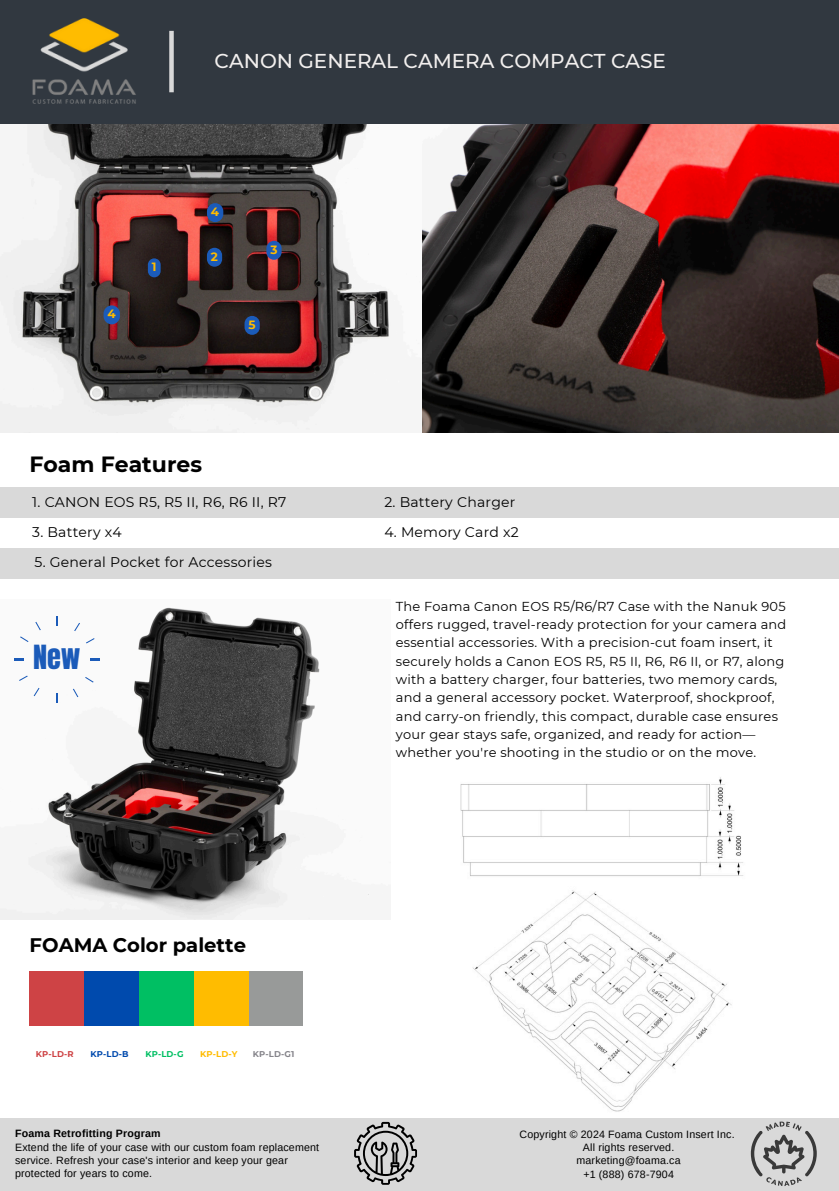
<style>
.page{position:relative;width:839px;height:1191px;background:#fff}
.page>*{position:absolute;margin:0;border:0;box-sizing:border-box;transform-origin:0 0}
.t1{font:28.4px "Anton";color:#1b5bb9}
.t2{font:700 22px "Montserrat";color:#000}
.t3{font:500 20px "Montserrat";color:#f2efee}
.t4{font:700 19.6px "Montserrat";color:#000}
.t5{font:14px "Montserrat";letter-spacing:.015em;color:#000}
.t6{font:13px/18.4px "Montserrat";letter-spacing:.015em;color:#000}
.t7{font:700 12px "Montserrat";color:#ffbc00}
.t8{font:10.6px/13.2px "Arimo";letter-spacing:.015em;color:#000;text-align:center}
.t9{font:700 8.4px "Montserrat";color:#86858b}
.t10{font:700 8.4px "Montserrat";color:#ce4345}
.t11{font:700 8.4px "Montserrat";color:#004aad}
.t12{font:700 8.4px "Montserrat";color:#00bf63}
.t13{font:700 8.4px "Montserrat";color:#ffbc00}
.s1{font-weight:700}
</style>
<div class="page">
<div style="left:248px;top:971px;width:54px;height:55px;background:#989a99"></div>
<div style="left:194px;top:971px;width:54px;height:55px;background:#ffbc00"></div>
<div style="left:139px;top:971px;width:55px;height:55px;background:#00bf63"></div>
<div style="left:84px;top:971px;width:55px;height:55px;background:#004aad"></div>
<div style="left:29px;top:971px;width:55px;height:55px;background:#ce4345"></div>
<img style="left:0;top:123px;width:838px;height:309px">
<div style="left:0;top:0;width:838px;height:123px;background:#313840"></div>
<img style="left:32px;top:18px;width:104px;height:86px">
<div style="left:169px;top:31px;width:5px;height:61px;background:#d9d9d9"></div>
<div style="left:0;top:487px;width:838px;height:31px;background:#d9d9d9"></div>
<div style="left:0;top:1118px;width:838px;height:73px;background:#d9d9d9"></div>
<svg style="left:750px;top:1122px;width:66px;height:64px"></svg>
<svg style="left:354px;top:1122px;width:63px;height:63px"></svg>
<img style="left:0;top:607px;width:369px;height:313px">
<svg style="left:34px;top:688px;width:6px;height:8px"></svg>
<svg style="left:74px;top:623px;width:6px;height:8px"></svg>
<svg style="left:20px;top:636px;width:9px;height:6px"></svg>
<svg style="left:85px;top:677px;width:9px;height:6px"></svg>
<svg style="left:19px;top:675px;width:9px;height:6px"></svg>
<svg style="left:86px;top:638px;width:9px;height:6px"></svg>
<svg style="left:35px;top:622px;width:6px;height:9px"></svg>
<svg style="left:73px;top:688px;width:5px;height:9px"></svg>
<img style="left:473px;top:890px;width:259px;height:222px">
<img style="left:460px;top:777px;width:283px;height:99px">
<svg style="left:148px;top:258px;width:13px;height:19px"></svg>
<div style="left:266px;top:241px;width:15px;height:19px;background:#1b5bb9;border-radius:8px"></div>
<div style="left:104px;top:305px;width:16px;height:19px;background:#1b5bb9;border-radius:8px"></div>
<svg style="left:207px;top:248px;width:15px;height:19px"></svg>
<div style="left:207px;top:203px;width:16px;height:19px;background:#1b5bb9;border-radius:8px"></div>
<div style="left:244px;top:316px;width:16px;height:19px;background:#1b5bb9;border-radius:8px"></div>
<div style="left:0;top:548px;width:838px;height:31px;background:#d9d9d9"></div>
<p class="t3" style="left:215px;top:48px;width:453px">CANON GENERAL CAMERA COMPACT CASE</p>
<h3 class="t7" style="left:107px;top:307px;width:10px">4</h3>
<h5 class="t7" style="left:152px;top:260px;width:6px">1</h5>
<p class="t7" style="left:211px;top:205px;width:10px">4</p>
<p class="t7" style="left:211px;top:249px;width:9px">2</p>
<p class="t7" style="left:270px;top:242px;width:9px">3</p>
<p class="t7" style="left:248px;top:317px;width:9px">5</p>
<p class="t2" style="left:29px;top:450px;width:174px">Foam Features</p>
<p class="t5" style="left:32px;top:493px;width:255px">1. CANON EOS R5, R5 II, R6, R6 II, R7</p>
<h5 class="t5" style="left:384px;top:493px;width:132px">2. Battery Charger</h5>
<p class="t5" style="left:32px;top:524px;width:91px">3. Battery x4</p>
<p class="t5" style="left:384px;top:524px;width:136px">4. Memory Card x2</p>
<h5 class="t5" style="left:35px;top:554px;width:239px">5. General Pocket for Accessories</h5>
<h1 class="t1" style="left:33px;top:637px;width:49px">New</h1>
<p class="t4" style="left:30px;top:933px;width:218px">FOAMA Color palette</p>
<p class="t10" style="left:36px;top:1049px;width:39px">KP-LD-R</p>
<p class="t11" style="left:91px;top:1049px;width:40px">KP-LD-B</p>
<p class="t12" style="left:145px;top:1049px;width:40px">KP-LD-G</p>
<p class="t13" style="left:200px;top:1049px;width:39px">KP-LD-Y</p>
<h2 class="t9" style="left:253px;top:1049px;width:43px">KP-LD-G1</h2>
<h5 class="t8" style="left:15px;top:1127px;width:305px;text-align:left"><span class="s1">Foama Retrofitting Program<br></span>Extend the life of your case with our custom foam replacement service. Refresh your case's interior and keep your gear protected for years to come.</h5>
<h5 class="t6" style="left:396px;top:597px;width:392px">The Foama Canon EOS R5/R6/R7 Case with the Nanuk 905 offers rugged, travel-ready protection for your camera and essential accessories. With a precision-cut foam insert, it securely holds a Canon EOS R5, R5 II, R6, R6 II, or R7, along with a battery charger, four batteries, two memory cards, and a general accessory pocket. Waterproof, shockproof, and carry-on friendly, this compact, durable case ensures your gear stays safe, organized, and ready for action— whether you're shooting in the studio or on the move.</h5>
<h4 class="t8" style="left:519px;top:1127px;width:216px">Copyright © 2024 Foama Custom Insert Inc.<br>All rights reserved.<br>marketing@foama.ca<br>+1 (888) 678-7904</h4>
</div>
